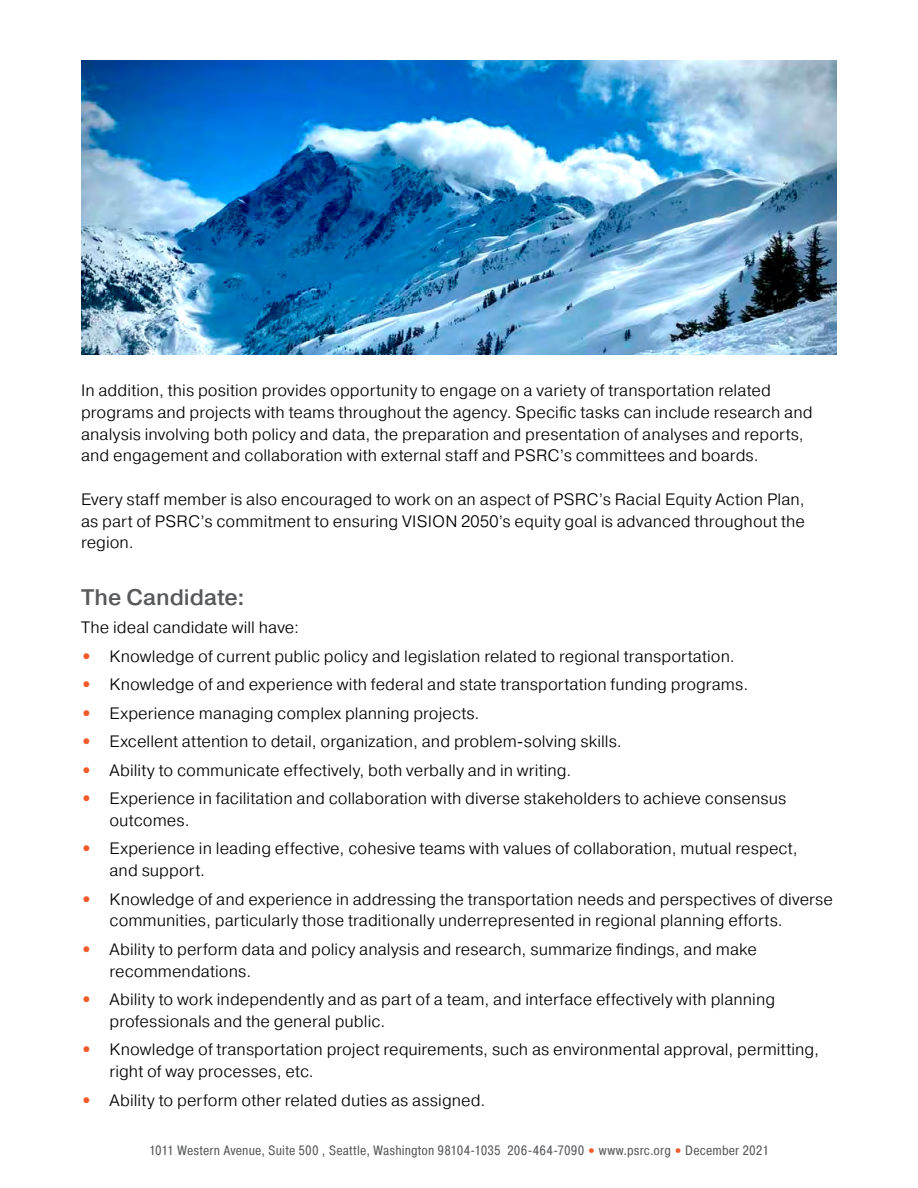
<style>
.page{position:relative;width:918px;height:1188px;background:#fff}
.page>*{position:absolute;margin:0;border:0;box-sizing:border-box;transform-origin:0 0}
.Subhead{font:500 22.5px "Pragmatica";color:#58595b}
.body_text{font:300 16.5px/21.8px "Pragmatica";letter-spacing:.005em;color:#000}
.Subhead-2{font:300 16.5px/21.8px "Pragmatica";letter-spacing:.005em;color:#000}
.t1{font:13.5px "Pragmatica Cond";letter-spacing:.01em;color:#58595b}
.s1{font-weight:700;color:#f15a29}
.s2{font-weight:900;font-size:12px;color:#f15a29}
</style>
<div class="page">
<img style="left:81px;top:61px;width:756px;height:293px">
<p class="Subhead-2" style="left:81px;top:379px;width:733px">In addition, this position provides opportunity to engage on a variety of transportation related programs and projects with teams throughout the agency. Specific tasks can include research and analysis involving both policy and data, the preparation and presentation of analyses and reports, and engagement and collaboration with external staff and PSRC’s committees and boards.</p>
<p class="Subhead-2" style="left:81px;top:488px;width:725px;text-align:justify">Every staff member is also encouraged to work on an aspect of PSRC’s Racial Equity Action Plan, as part of PSRC’s commitment to ensuring VISION 2050’s equity goal is advanced throughout the region.</p>
<p class="Subhead" style="left:81px;top:583px;width:166px">The Candidate:</p>
<p class="body_text" style="left:81px;top:616px;width:220px">The ideal candidate will have:</p>
<p class="body_text" style="left:81px;top:645px;width:655px"><span class="s1">•</span> Knowledge of current public policy and legislation related to regional transportation.</p>
<p class="body_text" style="left:81px;top:673px;width:669px"><span class="s1">•</span> Knowledge of and experience with federal and state transportation funding programs.</p>
<p class="body_text" style="left:81px;top:702px;width:400px"><span class="s1">•</span> Experience managing complex planning projects.</p>
<p class="body_text" style="left:81px;top:730px;width:542px"><span class="s1">•</span> Excellent attention to detail, organization, and problem-solving skills.</p>
<p class="body_text" style="left:81px;top:759px;width:492px"><span class="s1">•</span> Ability to communicate effectively, both verbally and in writing.</p>
<p class="body_text" style="left:109px;top:787px;width:678px;text-indent:-28px"><span class="s1">•</span> Experience in facilitation and collaboration with diverse stakeholders to achieve consensus outcomes.</p>
<p class="body_text" style="left:109px;top:838px;width:690px;text-indent:-28px"><span class="s1">•</span> Experience in leading effective, cohesive teams with values of collaboration, mutual respect, and support.</p>
<p class="body_text" style="left:109px;top:888px;width:725px;text-indent:-28px"><span class="s1">•</span> Knowledge of and experience in addressing the transportation needs and perspectives of diverse communities, particularly those traditionally underrepresented in regional planning efforts.</p>
<p class="body_text" style="left:109px;top:938px;width:649px;text-indent:-28px"><span class="s1">•</span> Ability to perform data and policy analysis and research, summarize findings, and make recommendations.</p>
<p class="body_text" style="left:109px;top:988px;width:667px;text-indent:-28px"><span class="s1">•</span> Ability to work independently and as part of a team, and interface effectively with planning professionals and the general public.</p>
<p class="body_text" style="left:109px;top:1039px;width:711px;text-indent:-28px"><span class="s1">•</span> Knowledge of transportation project requirements, such as environmental approval, permitting, right of way processes, etc.</p>
<p class="body_text" style="left:81px;top:1089px;width:406px"><span class="s1">•</span> Ability to perform other related duties as assigned.</p>
<p class="t1" style="left:149px;top:1142px;width:621px">1011 Western Avenue, Suite 500 , Seattle, Washington 98104-1035 206-464-7090 <span class="s2">•</span> www.psrc.org <span class="s2">•</span> December 2021</p>
</div>
